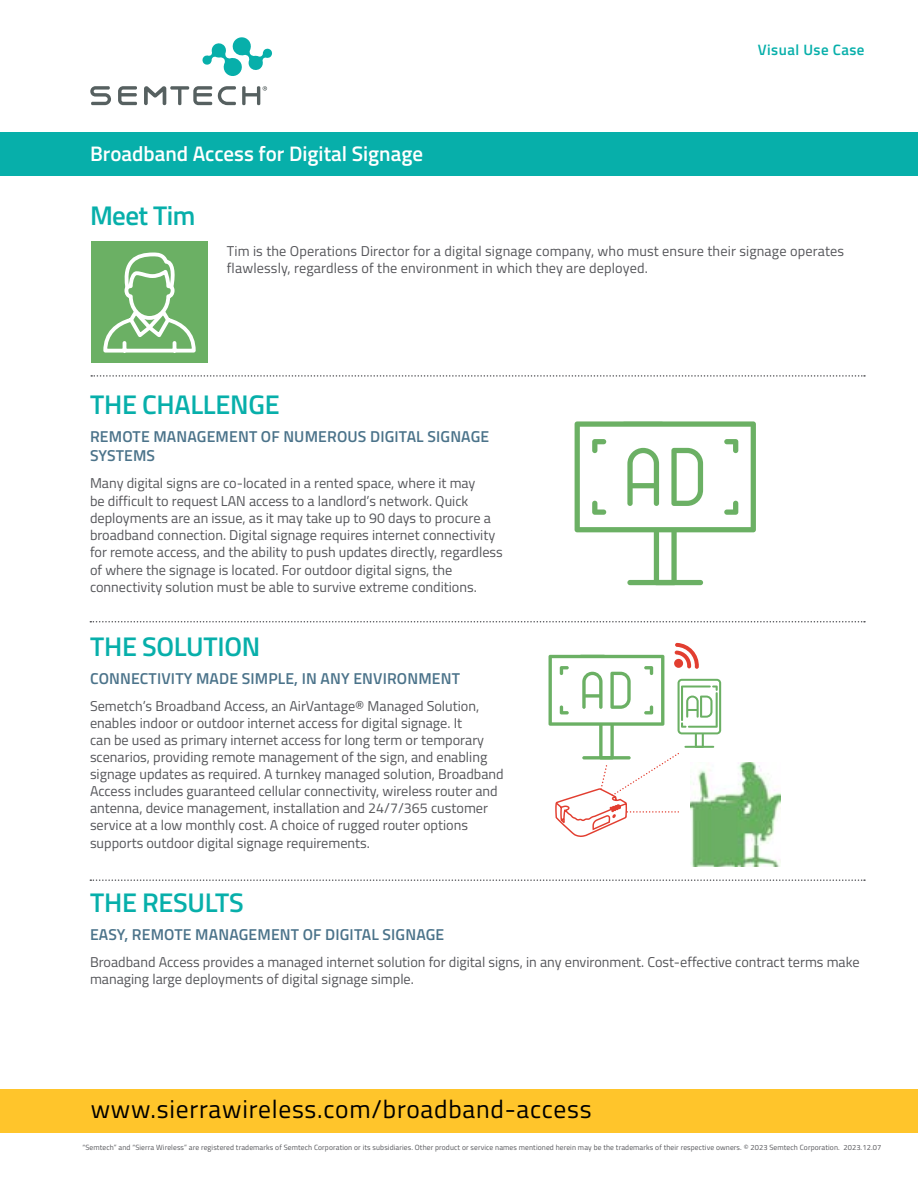
<style>
.page{position:relative;width:918px;height:1188px;background:#fff}
.page>*{position:absolute;margin:0;border:0;box-sizing:border-box;transform-origin:0 0}
.t1{font:600 27px "Titillium Web";letter-spacing:-.01em;color:#07afaa}
.t2{font:25.5px "Titillium Web";letter-spacing:.03em;color:#000}
.t3{font:600 21px "Titillium Web";color:#fff}
.t4{font:600 15.75px/19.5px "Titillium Web";letter-spacing:.01em;color:#4b738a}
.t5{font:600 15px "Titillium Web";letter-spacing:.03em;color:#07afaa}
.t6{font:14.25px/17.1px "Titillium Web";color:#55565a}
.t7{font:7.5px "Titillium Web";letter-spacing:.015em;color:#55565a}
</style>
<div class="page">
<div style="left:0;top:132px;width:918px;height:43px;background:#07afaa"></div>
<div style="left:0;top:1090px;width:918px;height:43px;background:#ffc52b"></div>
<svg style="left:202px;top:37px;width:70px;height:39px"></svg>
<svg style="left:90px;top:86px;width:21px;height:19px"></svg>
<svg style="left:218px;top:86px;width:18px;height:19px"></svg>
<svg style="left:118px;top:86px;width:19px;height:19px"></svg>
<svg style="left:242px;top:86px;width:25px;height:19px"></svg>
<svg style="left:144px;top:86px;width:68px;height:20px"></svg>
<svg style="left:91px;top:375px;width:774px;height:2px"></svg>
<svg style="left:90px;top:621px;width:775px;height:1px"></svg>
<svg style="left:90px;top:879px;width:775px;height:2px"></svg>
<div style="left:91px;top:241px;width:117px;height:121px;background:#6bb064"></div>
<svg style="left:103px;top:252px;width:93px;height:101px"></svg>
<img style="left:721px;top:762px;width:59px;height:105px">
<svg style="left:575px;top:421px;width:181px;height:164px"></svg>
<svg style="left:549px;top:643px;width:172px;height:224px"></svg>
<h3 class="t3" style="left:90px;top:138px;width:335px">Broadband Access for Digital Signage</h3>
<h1 class="t1" style="left:90px;top:196px;width:107px">Meet Tim</h1>
<p class="t5" style="left:758px;top:38px;width:108px">Visual Use Case</p>
<p class="t6" style="left:227px;top:242px;width:619px">Tim is the Operations Director for a digital signage company, who must ensure their signage operates flawlessly, regardless of the environment in which they are deployed.</p>
<h1 class="t1" style="left:90px;top:384px;width:191px">THE CHALLENGE</h1>
<p class="t4" style="left:90px;top:426px;width:401px">REMOTE MANAGEMENT OF NUMEROUS DIGITAL SIGNAGE<br>SYSTEMS</p>
<p class="t6" style="left:90px;top:474px;width:414px">Many digital signs are co-located in a rented space, where it may<br>be difficult to request LAN access to a landlord’s network. Quick deployments are an issue, as it may take up to 90 days to procure a broadband connection. Digital signage requires internet connectivity for remote access, and the ability to push updates directly, regardless of where the signage is located. For outdoor digital signs, the connectivity solution must be able to survive extreme conditions.</p>
<h1 class="t1" style="left:90px;top:626px;width:172px">THE SOLUTION</h1>
<p class="t4" style="left:90px;top:668px;width:372px">CONNECTIVITY MADE SIMPLE, IN ANY ENVIRONMENT</p>
<p class="t6" style="left:90px;top:697px;width:415px">Semetch’s Broadband Access, an AirVantage® Managed Solution, enables indoor or outdoor internet access for digital signage. It<br>can be used as primary internet access for long term or temporary scenarios, providing remote management of the sign, and enabling signage updates as required. A turnkey managed solution, Broadband Access includes guaranteed cellular connectivity, wireless router and antenna, device management, installation and 24/7/365 customer service at a low monthly cost. A choice of rugged router options supports outdoor digital signage requirements.</p>
<h1 class="t1" style="left:90px;top:882px;width:155px">THE RESULTS</h1>
<p class="t4" style="left:90px;top:924px;width:356px">EASY, REMOTE MANAGEMENT OF DIGITAL SIGNAGE</p>
<p class="t6" style="left:90px;top:952px;width:771px">Broadband Access provides a managed internet solution for digital signs, in any environment. Cost-effective contract terms make managing large deployments of digital signage simple.</p>
<h2 class="t2" style="left:91px;top:1091px;width:502px">www.sierrawireless.com/broadband-access</h2>
<p class="t7" style="left:82px;top:1142px;width:800px">“Semtech” and “Sierra Wireless” are registered trademarks of Semtech Corporation or its subsidiaries. Other product or service names mentioned herein may be the trademarks of their respective owners. © 2023 Semtech Corporation. 2023.12.07</p>
</div>
